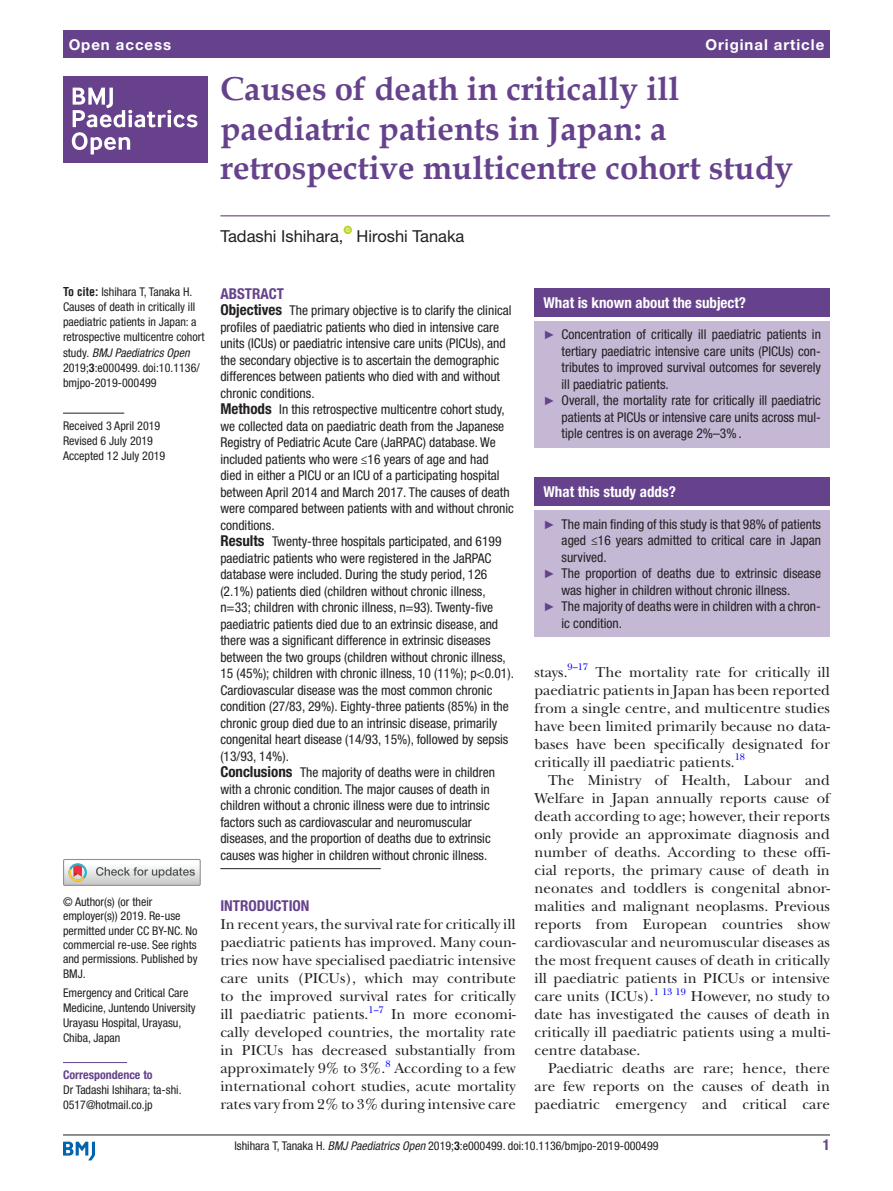
<style>
.page{position:relative;width:893px;height:1191px;background:#fff}
.page>*{position:absolute;margin:0;border:0;box-sizing:border-box;transform-origin:0 0}
.t1{font:700 33px/39px "Book Antiqua";color:#66428c}
.t2{font:16.5px "Helvetica Neue LT Std";color:#231f20}
.t3{font:15px/18px "New Baskerville";color:#231f20;text-align:justify}
.t4{font:700 condensed 15px "Helvetica Neue LT Std";color:#fff}
.t5{font:700 15px "Helvetica Neue LT Std";letter-spacing:.065em;color:#fff}
.t6{font:700 condensed 15px "Helvetica Neue LT Std";color:#66428c}
.t7{font:condensed 13.5px/16.5px "Helvetica Neue LT Std";color:#231f20}
.t8{font:condensed 12px/15px "Helvetica Neue LT Std";color:#231f20}
.t9{font:700 condensed 12px "Helvetica Neue LT Std";color:#66428c}
.t10{font:9.9px "New Baskerville";color:#00f}
.s1{font-family:"Helvetica LT Std";font-weight:700}
.s2{font-style:italic}
.s3{font-weight:700}
.s4{font-weight:700;font-size:15px}
.s5{font-family:"Arial";font-stretch:normal;font-size:12px;color:#66428c}
</style>
<div class="page">
<hr style="left:63px;top:1134px;width:767px;height:1px;background:#231f20">
<svg style="left:63px;top:1141px;width:32px;height:19px"></svg>
<div style="left:63px;top:31px;width:767px;height:27px;background:#66428c"></div>
<hr style="left:220px;top:215px;width:610px;height:1px;background:#66428c">
<svg style="left:344px;top:226px;width:8px;height:8px"></svg>
<hr style="left:63px;top:413px;width:61px;height:1px;background:#231f20">
<hr style="left:63px;top:1062px;width:64px;height:1px;background:#66428c">
<div style="left:63px;top:859px;width:138px;height:27px;border:1px solid #969090"></div>
<svg style="left:64px;top:859px;width:136px;height:26px"></svg>
<div style="left:63px;top:76px;width:144px;height:87px;background:#67418b"></div>
<svg style="left:72px;top:88px;width:125px;height:66px"></svg>
<div style="left:535px;top:288px;width:295px;height:28px;background:#66428c"></div>
<div style="left:535px;top:321px;width:295px;height:126px;background:#c4b8d4"></div>
<div style="left:535px;top:477px;width:295px;height:29px;background:#66428c"></div>
<div style="left:535px;top:510px;width:295px;height:127px;background:#c4b8d4"></div>
<hr style="left:220px;top:868px;width:161px;height:1px;background:#231f20">
<p class="t5" style="left:69px;top:35px;width:104px">Open access</p>
<p class="t5" style="left:705px;top:35px;width:120px">Original article</p>
<h1 class="t1" style="left:220px;top:70px;width:574px">Causes of death in critically ill paediatric patients in Japan: a retrospective multicentre cohort study</h1>
<p class="t2" style="left:220px;top:226px;width:246px">Tadashi Ishihara, Hiroshi Tanaka</p>
<p class="t8" style="left:63px;top:285px;width:143px"><span class="s1">To cite:</span> Ishihara T, Tanaka H.<br>Causes of death in critically ill paediatric patients in Japan: a retrospective multicentre cohort study. <span class="s2">BMJ Paediatrics Open<br></span>2019;<span class="s3">3</span>:e000499. doi:10.1136/ bmjpo-2019-000499</p>
<p class="t8" style="left:63px;top:418px;width:104px">Received 3 April 2019<br>Revised 6 July 2019<br>Accepted 12 July 2019</p>
<p class="t8" style="left:63px;top:894px;width:136px;line-height:14.4px">© Author(s) (or their employer(s)) 2019. Re-use permitted under CC BY-NC. No commercial re-use. See rights and permissions. Published by<br>BMJ.</p>
<p class="t8" style="left:63px;top:985px;width:134px">Emergency and Critical Care<br>Medicine, Juntendo University<br>Urayasu Hospital, Urayasu,<br>Chiba, Japan</p>
<p class="t9" style="left:63px;top:1068px;width:91px">Correspondence to</p>
<p class="t8" style="left:63px;top:1082px;width:120px">Dr Tadashi Ishihara; ta-shi.<br>0517@hotmail.co.jp</p>
<p class="t6" style="left:220px;top:284px;width:65px">Abstract</p>
<p class="t7" style="left:220px;top:302px;width:295px"><span class="s4">Objectives</span> The primary objective is to clarify the clinical profiles of paediatric patients who died in intensive care units (ICUs) or paediatric intensive care units (PICUs), and the secondary objective is to ascertain the demographic differences between patients who died with and without chronic conditions.<br><span class="s4">Methods</span> In this retrospective multicentre cohort study, we collected data on paediatric death from the Japanese Registry of Pediatric Acute Care (JaRPAC) database. We included patients who were ≤16 years of age and had<br>died in either a PICU or an ICU of a participating hospital between April 2014 and March 2017. The causes of death were compared between patients with and without chronic conditions.<br><span class="s4">Results</span> Twenty-three hospitals participated, and 6199 paediatric patients who were registered in the JaRPAC database were included. During the study period, 126 (2.1%) patients died (children without chronic illness, n=33; children with chronic illness, n=93). Twenty-five paediatric patients died due to an extrinsic disease, and there was a significant difference in extrinsic diseases between the two groups (children without chronic illness, 15 (45%); children with chronic illness, 10 (11%); p&lt;0.01).<br>Cardiovascular disease was the most common chronic condition (27/83, 29%). Eighty-three patients (85%) in the chronic group died due to an intrinsic disease, primarily congenital heart disease (14/93, 15%), followed by sepsis (13/93, 14%).<br><span class="s4">Conclusions</span> The majority of deaths were in children with a chronic condition. The major causes of death in children without a chronic illness were due to intrinsic factors such as cardiovascular and neuromuscular diseases, and the proportion of deaths due to extrinsic causes was higher in children without chronic illness.</p>
<p class="t6" style="left:220px;top:897px;width:91px">Introduction</p>
<p class="t3" style="left:220px;top:915px;width:297px">In recent years, the survival rate for critically ill paediatric patients has improved. Many coun&shy;tries now have specialised paediatric intensive care units (PICUs), which may contribute to the improved survival rates for critically ill paediatric patients.</p>
<p class="t10" style="left:368px;top:1003px;width:17px">1–7</p>
<p class="t3" style="left:220px;top:1005px;width:297px;text-indent:171px">In more economi&shy;cally developed countries, the mortality rate in PICUs has decreased substantially from approximately 9% to 3%.</p>
<p class="t10" style="left:385px;top:1057px;width:7px">8</p>
<p class="t3" style="left:220px;top:1059px;width:297px;text-indent:174px">According to a few international cohort studies, acute mortality rates vary from 2% to 3% during intensive care</p>
<p class="t4" style="left:544px;top:293px;width:204px">What is known about the subject?</p>
<p class="t7" style="left:544px;top:326px;width:279px"><span class="s5">►</span> Concentration of critically ill paediatric patients in</p>
<p class="t7" style="left:562px;top:343px;width:261px">tertiary paediatric intensive care units (PICUs) con-</p>
<p class="t7" style="left:562px;top:359px;width:261px">tributes to improved survival outcomes for severely</p>
<p class="t7" style="left:562px;top:376px;width:109px">ill paediatric patients.</p>
<p class="t7" style="left:544px;top:392px;width:279px"><span class="s5">►</span> Overall, the mortality rate for critically ill paediatric</p>
<p class="t7" style="left:562px;top:409px;width:261px">patients at PICUs or intensive care units across mul-</p>
<p class="t7" style="left:562px;top:425px;width:182px">tiple centres is on average 2%–3%.</p>
<p class="t4" style="left:544px;top:483px;width:134px">What this study adds?</p>
<p class="t7" style="left:544px;top:516px;width:279px"><span class="s5">►</span> The main finding of this study is that 98% of patients</p>
<p class="t7" style="left:562px;top:532px;width:261px">aged ≤16 years admitted to critical care in Japan</p>
<p class="t7" style="left:562px;top:549px;width:47px">survived.</p>
<p class="t7" style="left:544px;top:565px;width:279px"><span class="s5">►</span> The proportion of deaths due to extrinsic disease</p>
<p class="t7" style="left:562px;top:582px;width:230px">was higher in children without chronic illness.</p>
<p class="t7" style="left:544px;top:598px;width:279px"><span class="s5">►</span> The majority of deaths were in children with a chron-</p>
<p class="t7" style="left:562px;top:615px;width:62px">ic condition.</p>
<p class="t10" style="left:568px;top:661px;width:22px">9–17</p>
<p class="t3" style="left:535px;top:663px;width:297px;text-indent:61px">The mortality rate for critically ill paediatric patients in Japan has been reported from a single centre, and multicentre studies have been limited primarily because no data&shy;bases have been specifically designated for critically ill paediatric patients.</p>
<p class="t3" style="left:535px;top:663px;width:34px">stays.</p>
<p class="t10" style="left:735px;top:751px;width:12px">18</p>
<p class="t3" style="left:535px;top:771px;width:297px;text-indent:14px">The Ministry of Health, Labour and Welfare in Japan annually reports cause of death according to age; however, their reports only provide an approximate diagnosis and number of deaths. According to these offi&shy;cial reports, the primary cause of death in neonates and toddlers is congenital abnor&shy;malities and malignant neoplasms. Previous reports from European countries show cardiovascular and neuromuscular diseases as the most frequent causes of death in critically ill paediatric patients in PICUs or intensive care units (ICUs).</p>
<p class="t10" style="left:654px;top:985px;width:34px">1 13 19</p>
<p class="t3" style="left:535px;top:987px;width:297px;text-indent:156px">However, no study to date has investigated the causes of death in critically ill paediatric patients using a multi&shy;centre database.</p>
<p class="t3" style="left:535px;top:1059px;width:297px;text-indent:14px">Paediatric deaths are rare; hence, there are few reports on the causes of death in paediatric emergency and critical care</p>
<p class="t8" style="left:234px;top:1137px;width:426px">Ishihara T, Tanaka H. <span class="s2">BMJ Paediatrics Open</span> 2019;<span class="s3">3</span>:e000499. doi:10.1136/bmjpo-2019-000499</p>
<p class="t6" style="left:823px;top:1135px;width:9px">1</p>
</div>
